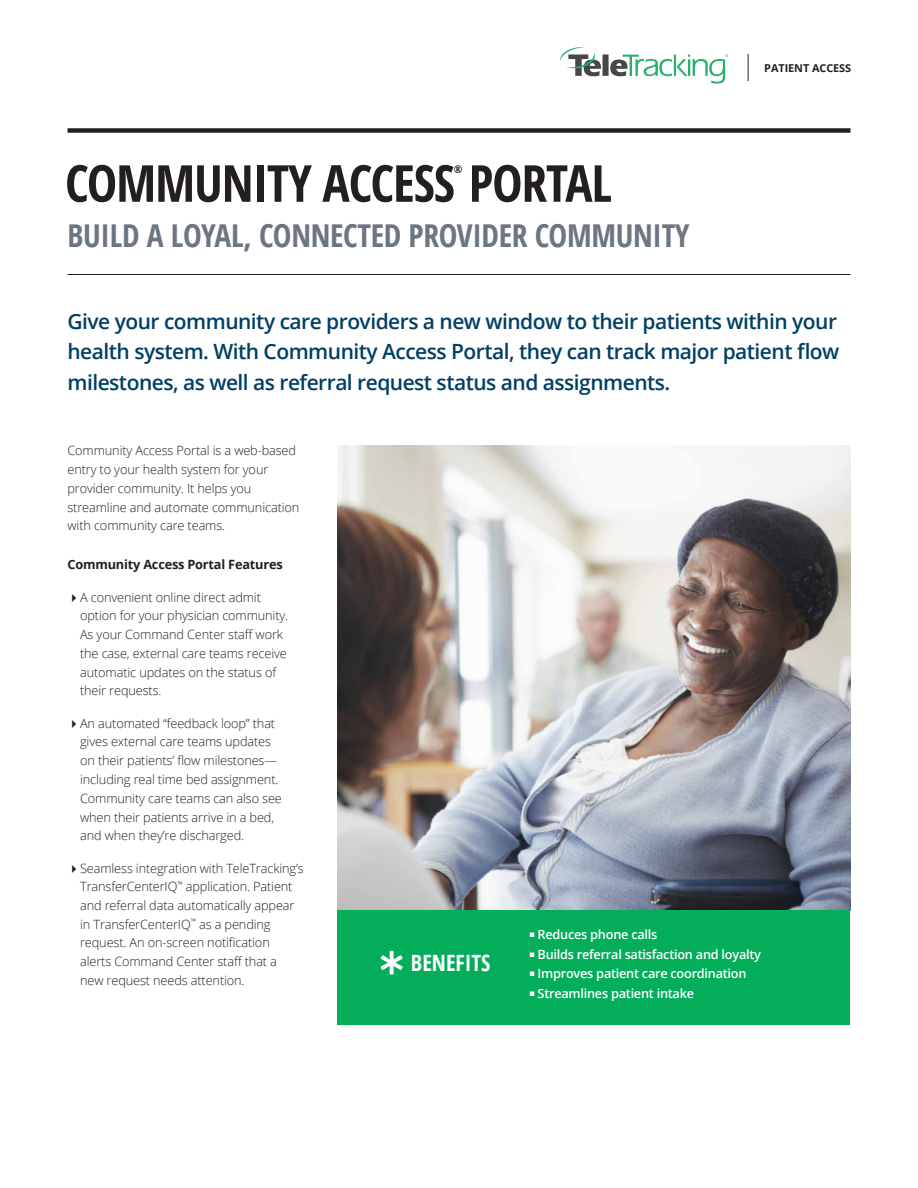
<style>
.page{position:relative;width:918px;height:1188px;background:#fff}
.page>*{position:absolute;margin:0;border:0;box-sizing:border-box;transform-origin:0 0}
.t1{font:700 condensed 51px "Open Sans";letter-spacing:-.02em;color:#231f20}
.t2{font:700 condensed 31.5px "Open Sans";letter-spacing:-.01em;color:#6c7682}
.t3{font:700 condensed 22.5px "Open Sans";color:#fff}
.t4{font:600 21px/30.8px "Open Sans";letter-spacing:-.025em;color:#003f64;text-align:justify}
.t5{font:300 12.75px/18.8px "Open Sans";letter-spacing:-.01em;color:#231f20}
.t6{font:600 12.75px/19.5px "Open Sans";letter-spacing:-.02em;color:#fff}
.t7{font:700 12.75px "Open Sans";letter-spacing:-.015em;color:#231f20}
.t8{font:700 10.8px "Open Sans";letter-spacing:-.005em;color:#231f20}
.t9{font:700 condensed 10.5px "Open Sans";color:#231f20}
</style>
<div class="page">
<div style="left:68px;top:128px;width:782px;height:5px;background:#231f20"></div>
<hr style="left:68px;top:274px;width:782px;height:1px;background:#231f20">
<img style="left:338px;top:446px;width:512px;height:464px">
<div style="left:338px;top:910px;width:512px;height:115px;background:#03ad59"></div>
<svg style="left:381px;top:951px;width:22px;height:24px"></svg>
<svg style="left:560px;top:47px;width:168px;height:37px"></svg>
<svg style="left:748px;top:54px;width:1px;height:27px"></svg>
<h1 class="t1" style="left:65px;top:148px;width:548px">COMMUNITY ACCESS PORTAL</h1>
<p class="t9" style="left:454px;top:162px;width:10px">®</p>
<h2 class="t2" style="left:68px;top:213px;width:624px">BUILD A LOYAL, CONNECTED PROVIDER COMMUNITY</h2>
<p class="t8" style="left:764px;top:61px;width:89px">PATIENT ACCESS</p>
<h3 class="t4" style="left:68px;top:305px;width:773px">Give your community care providers a new window to their patients within your health system. With Community Access Portal, they can track major patient flow milestones, as well as referral request status and assignments.</h3>
<p class="t5" style="left:68px;top:441px;width:233px">Community Access Portal is a web-based entry to your health system for your provider community. It helps you streamline and automate communication with community care teams.</p>
<p class="t7" style="left:68px;top:556px;width:217px">Community Access Portal Features</p>
<p class="t5" style="left:80px;top:587px;width:210px;text-indent:-13px">✔A convenient online direct admit option for your physician community.<br>As your Command Center staff work the case, external care teams receive automatic updates on the status of their requests.</p>
<p class="t5" style="left:80px;top:713px;width:203px;text-indent:-13px">✔An automated “feedback loop” that gives external care teams updates on their patients’ flow milestones— including real time bed assignment.<br>Community care teams can also see when their patients arrive in a bed, and when they’re discharged.</p>
<p class="t5" style="left:80px;top:858px;width:225px;text-indent:-13px">✔Seamless integration with TeleTracking’s TransferCenterIQ<sup>™</sup> application. Patient and referral data automatically appear in TransferCenterIQ<sup>™</sup> as a pending request. An on-screen notification alerts Command Center staff that a<br>new request needs attention.</p>
<h3 class="t3" style="left:411px;top:948px;width:81px">BENEFITS</h3>
<p class="t6" style="left:538px;top:925px;width:225px">Reduces phone calls<br>Builds referral satisfaction and loyalty<br>Improves patient care coordination<br>Streamlines patient intake</p>
</div>
